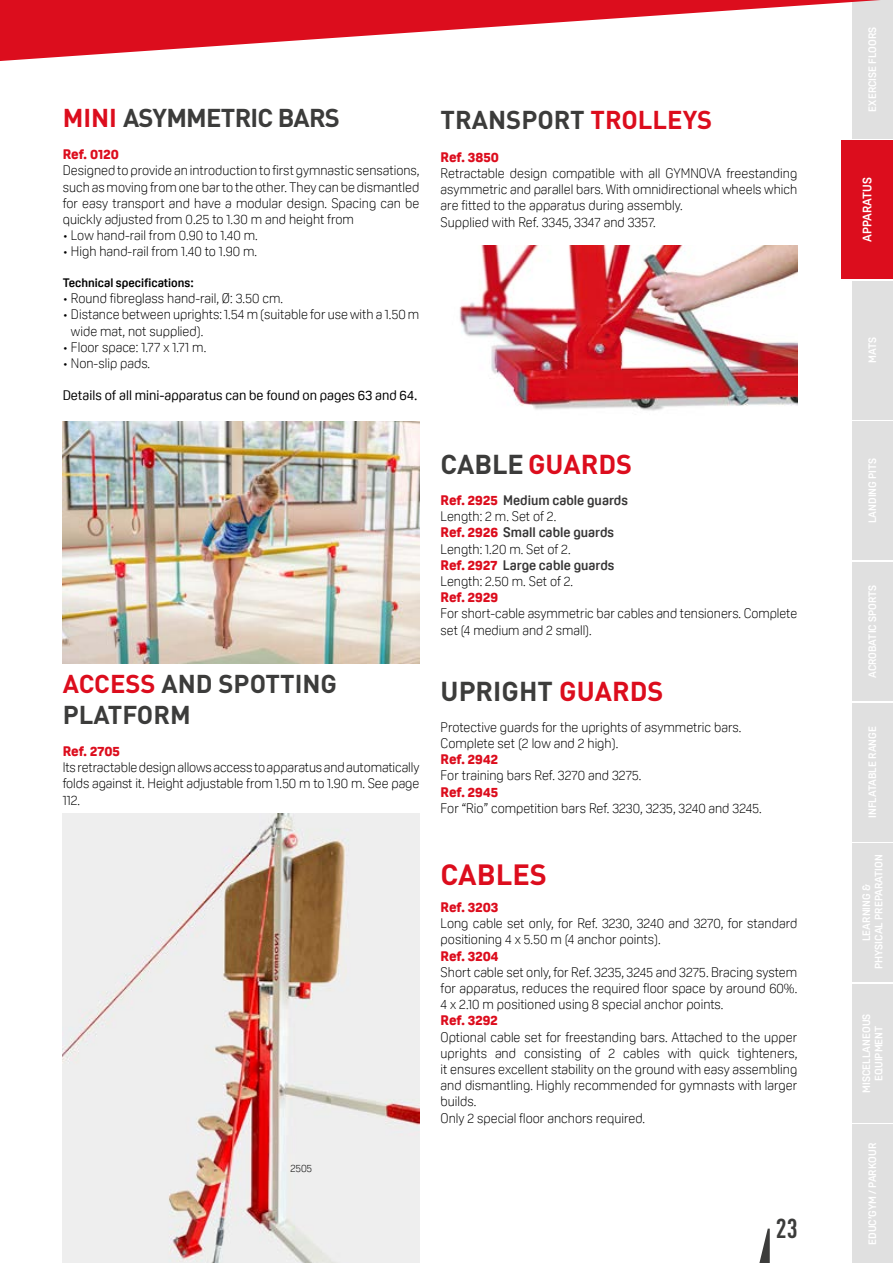
<style>
.page{position:relative;width:893px;height:1263px;background:#fff}
.page>*{position:absolute;margin:0;border:0;box-sizing:border-box;transform-origin:0 0}
.t1{font:700 28.95px "DIN Pro";color:#dc0d1d}
.t2{font:700 27px "DIN Pro";color:#3c3c3b}
.t3{font:700 27px "DIN Pro";color:#dc0d1d}
.t4{font:700 condensed 27px "DIN Pro";color:#3c3c3b}
.t5{font:700 25.5px/30.6px "DIN Pro";color:#3c3c3b}
.t6{font:700 25.5px "DIN Pro";letter-spacing:-.03em;color:#3c3c3b}
.t7{font:300 13.5px/16.2px "Oscine";color:#000}
.t8{font:800 13.5px "Oscine";color:#dc0d1d}
.t9{font:13.5px "Oscine";color:#000}
.t10{font:700 12px "Oscine";color:#000}
.t11{font:700 12px "Oscine";color:#fff}
.t12{font:700 10.5px/12.6px "Oscine";color:#fff;text-align:center}
.t13{font:300 10.5px "Oscine";color:#000}
.s1{color:#dc0d1d}
.s2{color:#3c3c3b}
.s3{font-weight:800;color:#dc0d1d}
.s4{font-weight:700;color:#373636}
</style>
<div class="page">
<svg style="left:759px;top:1228px;width:11px;height:35px"></svg>
<div style="left:852px;top:0;width:41px;height:138px;background:#e0e0e0"></div>
<div style="left:841px;top:141px;width:52px;height:138px;background:#dc0d1d"></div>
<div style="left:852px;top:281px;width:41px;height:138px;background:#e0e0e0"></div>
<div style="left:852px;top:422px;width:41px;height:138px;background:#e0e0e0"></div>
<div style="left:852px;top:562px;width:41px;height:139px;background:#e0e0e0"></div>
<div style="left:852px;top:703px;width:41px;height:138px;background:#e0e0e0"></div>
<div style="left:852px;top:843px;width:41px;height:139px;background:#e0e0e0"></div>
<div style="left:852px;top:984px;width:41px;height:138px;background:#e0e0e0"></div>
<div style="left:852px;top:1125px;width:41px;height:138px;background:#e0e0e0"></div>
<svg style="left:0;top:0;width:880px;height:61px"></svg>
<img style="left:63px;top:421px;width:356px;height:242px">
<img style="left:63px;top:814px;width:356px;height:449px">
<img style="left:459px;top:246px;width:338px;height:165px">
<h3 class="t6" style="left:63px;top:96px;width:279px"><span class="s1">MINI</span> ASYMMETRIC BARS</h3>
<p class="t8" style="left:63px;top:147px;width:58px">Ref. 0120</p>
<p class="t7" style="left:63px;top:163px;width:358px;text-align:justify">Designed to provide an introduction to first gymnastic sensations, such as moving from one bar to the other. They can be dismantled for easy transport and have a modular design. Spacing can be quickly adjusted from 0.25 to 1.30 m and height from</p>
<p class="t7" style="left:63px;top:227px;width:197px">• Low hand-rail from 0.90 to 1.40 m.</p>
<p class="t7" style="left:63px;top:244px;width:196px">• High hand-rail from 1.40 to 1.90 m.</p>
<p class="t10" style="left:63px;top:276px;width:133px">Technical specifications:</p>
<p class="t7" style="left:63px;top:290px;width:222px">• Round fibreglass hand-rail, Ø: 3.50 cm.</p>
<p class="t7" style="left:71px;top:307px;width:350px;text-indent:-8px">• Distance between uprights: 1.54 m (suitable for use with a 1.50 m wide mat, not supplied).</p>
<p class="t7" style="left:63px;top:339px;width:145px">• Floor space: 1.77 x 1.71 m.</p>
<p class="t7" style="left:63px;top:355px;width:89px">• Non-slip pads.</p>
<p class="t9" style="left:63px;top:388px;width:356px">Details of all mini-apparatus can be found on pages 63 and 64.</p>
<h3 class="t5" style="left:63px;top:665px;width:276px"><span class="s1">ACCESS</span> AND SPOTTING<br>PLATFORM</h3>
<p class="t8" style="left:63px;top:743px;width:59px">Ref. 2705</p>
<p class="t7" style="left:63px;top:759px;width:358px;text-align:justify">Its retractable design allows access to apparatus and automatically folds against it. Height adjustable from 1.50 m to 1.90 m. See page 112.</p>
<p class="t13" style="left:291px;top:1162px;width:23px">2505</p>
<h3 class="t5" style="left:441px;top:102px;width:273px">TRANSPORT <span class="s1">TROLLEYS</span></h3>
<p class="t8" style="left:441px;top:149px;width:60px">Ref. 3850</p>
<p class="t7" style="left:441px;top:165px;width:358px">Retractable design compatible with all GYMNOVA freestanding asymmetric and parallel bars. With omnidirectional wheels which are fitted to the apparatus during assembly.<br>Supplied with Ref. 3345, 3347 and 3357.</p>
<h2 class="t3" style="left:441px;top:442px;width:193px"><span class="s2">CABLE</span>GUARDS</h2>
<p class="t7" style="left:441px;top:492px;width:189px"><span class="s3">Ref. 2925</span> <span class="s4">Medium cable guards<br></span>Length: 2 m. Set of 2.<br><span class="s3">Ref. 2926</span> <span class="s4">Small cable guards<br></span>Length: 1.20 m. Set of 2.<br><span class="s3">Ref. 2927</span> <span class="s4">Large cable guards<br></span>Length: 2.50 m. Set of 2.</p>
<p class="t8" style="left:441px;top:590px;width:59px">Ref. 2929</p>
<p class="t7" style="left:441px;top:605px;width:358px">For short-cable asymmetric bar cables and tensioners. Complete set (4 medium and 2 small).</p>
<h2 class="t2" style="left:441px;top:669px;width:224px">UPRIGHT <span class="s1">GUARDS</span></h2>
<p class="t7" style="left:441px;top:719px;width:302px">Protective guards for the uprights of asymmetric bars.<br>Complete set (2 low and 2 high).</p>
<p class="t8" style="left:441px;top:752px;width:59px">Ref. 2942</p>
<p class="t7" style="left:441px;top:767px;width:202px">For training bars Ref. 3270 and 3275.</p>
<p class="t8" style="left:441px;top:784px;width:59px">Ref. 2945</p>
<p class="t7" style="left:441px;top:800px;width:323px">For “Rio” competition bars Ref. 3230, 3235, 3240 and 3245.</p>
<h1 class="t1" style="left:441px;top:850px;width:108px">CABLES</h1>
<p class="t8" style="left:441px;top:899px;width:59px">Ref. 3203</p>
<p class="t7" style="left:441px;top:915px;width:358px">Long cable set only, for Ref. 3230, 3240 and 3270, for standard positioning 4 x 5.50 m (4 anchor points).</p>
<p class="t8" style="left:441px;top:948px;width:60px">Ref. 3204</p>
<p class="t7" style="left:441px;top:964px;width:358px;text-align:justify">Short cable set only, for Ref. 3235, 3245 and 3275. Bracing system for apparatus, reduces the required floor space by around 60%.<br>4 x 2.10 m positioned using 8 special anchor points.</p>
<p class="t8" style="left:441px;top:1013px;width:59px">Ref. 3292</p>
<p class="t7" style="left:441px;top:1029px;width:358px">Optional cable set for freestanding bars. Attached to the upper uprights and consisting of 2 cables with quick tighteners, it ensures excellent stability on the ground with easy assembling and dismantling. Highly recommended for gymnasts with larger builds.<br>Only 2 special floor anchors required.</p>
<h2 class="t4" style="left:776px;top:1208px;width:23px">23</h2>
<p class="t12" style="left:866px;top:111px;width:86px;rotate:-90deg">EXERCISE FLOORS</p>
<p class="t11" style="left:860px;top:242px;width:66px;rotate:-90deg">APPARATUS</p>
<p class="t12" style="left:866px;top:363px;width:27px;rotate:-90deg">MATS</p>
<p class="t12" style="left:866px;top:523px;width:67px;rotate:-90deg">LANDING PITS</p>
<p class="t12" style="left:866px;top:678px;width:95px;rotate:-90deg">ACROBATIC SPORTS</p>
<p class="t12" style="left:866px;top:818px;width:93px;rotate:-90deg">INFLATABLE RANGE</p>
<p class="t12" style="left:860px;top:969px;width:116px;rotate:-90deg">LEARNING &amp;<br>PHYSICAL PREPARATION</p>
<p class="t12" style="left:860px;top:1093px;width:81px;rotate:-90deg">MISCELLANEOUS<br>EQUIPMENT</p>
<p class="t12" style="left:866px;top:1245px;width:103px;rotate:-90deg">EDUC’GYM / PARKOUR</p>
</div>
